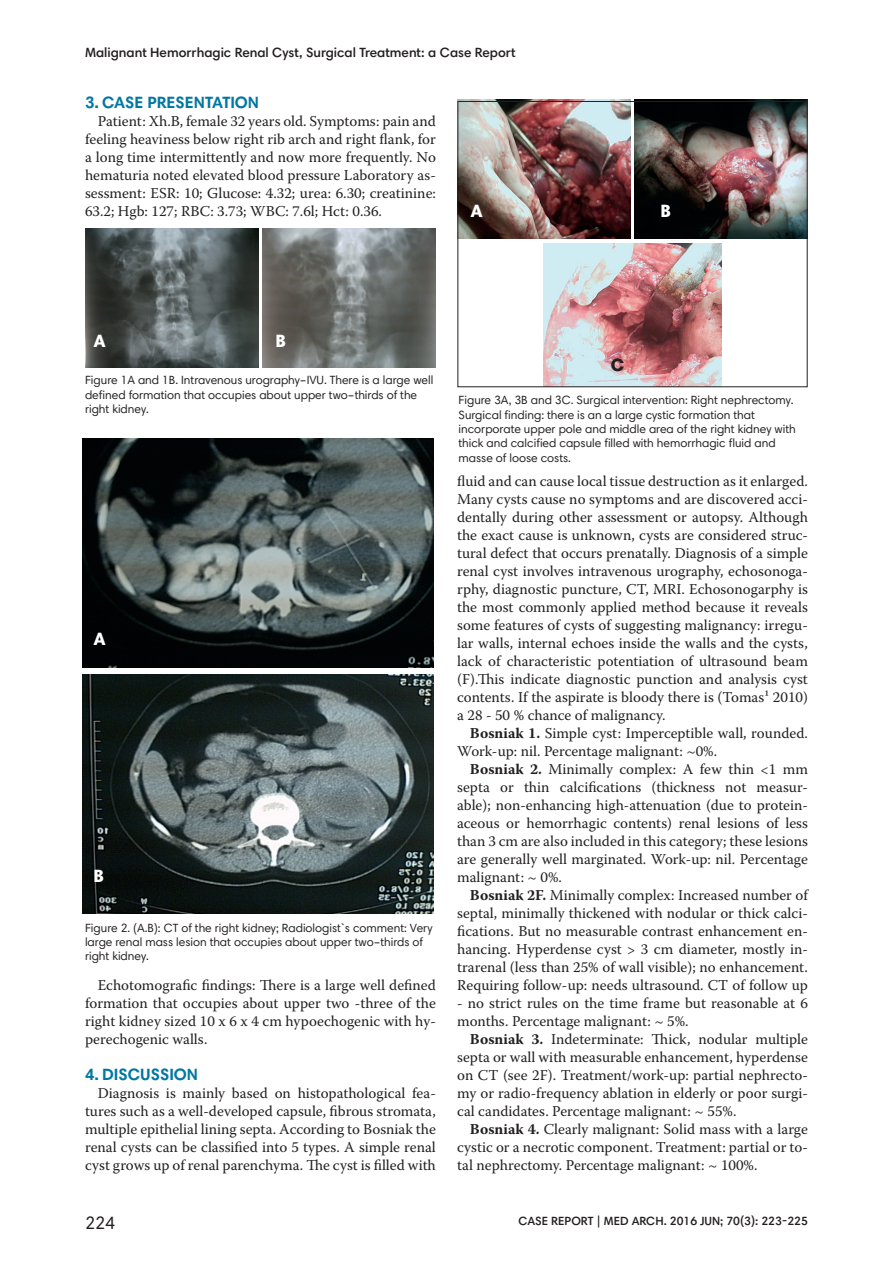
<style>
.page{position:relative;width:893px;height:1263px;background:#fff}
.page>*{position:absolute;margin:0;border:0;box-sizing:border-box;transform-origin:0 0}
.t1{font:900 18px "Harmonia Sans Pro Cyr";color:#fff}
.t2{font:18px "Harmonia Sans Std";color:#231f20}
.t3{font:900 18px "Harmonia Sans Pro Cyr";color:#231f20}
.t4{font:700 16.5px "Harmonia Sans Std";color:#0077a3}
.t5{font:15px/18px "Warnock Pro";color:#231f20;text-align:justify}
.t6{font:600 13.5px "Harmonia Sans Std";color:#231f20}
.t7{font:12px/14.4px "Harmonia Sans Pro Cyr";color:#231f20}
.t8{font:600 12px "Harmonia Sans Std";color:#231f20}
.s1{font-weight:700}
</style>
<div class="page">
<img style="left:85px;top:228px;width:174px;height:139px">
<img style="left:262px;top:228px;width:174px;height:139px">
<img style="left:82px;top:438px;width:351px;height:230px">
<img style="left:82px;top:675px;width:351px;height:238px">
<img style="left:457px;top:100px;width:174px;height:138px">
<img style="left:634px;top:100px;width:174px;height:138px">
<img style="left:543px;top:243px;width:179px;height:142px">
<div style="left:458px;top:101px;width:349px;height:286px;border:1px solid #231f20"></div>
<p class="t6" style="left:85px;top:44px;width:432px">Malignant Hemorrhagic Renal Cyst, Surgical Treatment: a Case Report</p>
<p class="t4" style="left:85px;top:92px;width:176px">3. CASE PRESENTATION</p>
<p class="t5" style="left:85px;top:112px;width:352px;text-indent:13px">Patient: Xh.B, female 32 years old. Symptoms: pain and feeling heaviness below right rib arch and right flank, for a long time intermittently and now more frequently. No hematuria noted elevated blood pressure Laboratory as&shy;sessment: ESR: 10; Glucose: 4.32; urea: 6.30; creatinine:<br>63.2; Hgb: 127; RBC: 3.73; WBC: 7.6l; Hct: 0.36.</p>
<p class="t1" style="left:471px;top:199px;width:14px">A</p>
<p class="t1" style="left:94px;top:329px;width:14px">A</p>
<p class="t1" style="left:275px;top:329px;width:12px">B</p>
<p class="t1" style="left:660px;top:199px;width:12px">B</p>
<p class="t3" style="left:611px;top:354px;width:15px">C</p>
<p class="t7" style="left:85px;top:373px;width:350px">Figure 1A and 1B. Intravenous urography–IVU. There is a large well defined formation that occupies about upper two–thirds of the right kidney.</p>
<p class="t1" style="left:94px;top:627px;width:14px">A</p>
<p class="t1" style="left:94px;top:865px;width:12px">B</p>
<p class="t7" style="left:85px;top:920px;width:349px">Figure 2. (A.B): CT of the right kidney; Radiologist`s comment: Very large renal mass lesion that occupies about upper two–thirds of right kidney.</p>
<p class="t5" style="left:85px;top:976px;width:352px;text-indent:13px">Echotomografic findings: There is a large well defined formation that occupies about upper two -three of the right kidney sized 10 x 6 x 4 cm hypoechogenic with hy&shy;perechogenic walls.</p>
<p class="t4" style="left:85px;top:1064px;width:115px">4. DISCUSSION</p>
<p class="t5" style="left:85px;top:1084px;width:352px;text-indent:13px">Diagnosis is mainly based on histopathological fea&shy;tures such as a well-developed capsule, fibrous stromata, multiple epithelial lining septa. According to Bosniak the renal cysts can be classified into 5 types. A simple renal cyst grows up of renal parenchyma. The cyst is filled with</p>
<p class="t7" style="left:459px;top:393px;width:339px">Figure 3A, 3B and 3C. Surgical intervention: Right nephrectomy.<br>Surgical finding: there is an a large cystic formation that incorporate upper pole and middle area of the right kidney with thick and calcified capsule filled with hemorrhagic fluid and masse of loose costs.</p>
<p class="t5" style="left:457px;top:472px;width:352px">fluid and can cause local tissue destruction as it enlarged.<br>Many cysts cause no symptoms and are discovered acci&shy;dentally during other assessment or autopsy. Although the exact cause is unknown, cysts are considered struc&shy;tural defect that occurs prenatally. Diagnosis of a simple renal cyst involves intravenous urography, echosonoga&shy;rphy, diagnostic puncture, CT, MRI. Echosonogarphy is the most commonly applied method because it reveals some features of cysts of suggesting malignancy: irregu&shy;lar walls, internal echoes inside the walls and the cysts, lack of characteristic potentiation of ultrasound beam (F).This indicate diagnostic punction and analysis cyst contents. If the aspirate is bloody there is (Tomas¹ 2010) a 28 - 50 % chance of malignancy.</p>
<p class="t5" style="left:457px;top:724px;width:352px;text-indent:13px"><span class="s1">Bosniak 1.</span> Simple cyst: Imperceptible wall, rounded.<br>Work-up: nil. Percentage malignant: ~0%.</p>
<p class="t5" style="left:457px;top:760px;width:352px;text-indent:13px"><span class="s1">Bosniak 2.</span> Minimally complex: A few thin &lt;1 mm septa or thin calcifications (thickness not measur&shy;able); non-enhancing high-attenuation (due to protein&shy;aceous or hemorrhagic contents) renal lesions of less than 3 cm are also included in this category; these lesions are generally well marginated. Work-up: nil. Percentage malignant: ~ 0%.</p>
<p class="t5" style="left:457px;top:886px;width:352px;text-indent:13px"><span class="s1">Bosniak 2F.</span> Minimally complex: Increased number of septal, minimally thickened with nodular or thick calci&shy;fications. But no measurable contrast enhancement en&shy;hancing. Hyperdense cyst &gt; 3 cm diameter, mostly in&shy;trarenal (less than 25% of wall visible); no enhancement.<br>Requiring follow-up: needs ultrasound. CT of follow up</p>
<p class="t5" style="left:457px;top:994px;width:352px">- no strict rules on the time frame but reasonable at 6 months. Percentage malignant: ~ 5%.</p>
<p class="t5" style="left:457px;top:1030px;width:352px;text-indent:13px"><span class="s1">Bosniak 3.</span> Indeterminate: Thick, nodular multiple septa or wall with measurable enhancement, hyperdense on CT (see 2F). Treatment/work-up: partial nephrecto&shy;my or radio-frequency ablation in elderly or poor surgi&shy;cal candidates. Percentage malignant: ~ 55%.</p>
<p class="t5" style="left:457px;top:1120px;width:352px;text-indent:13px"><span class="s1">Bosniak 4.</span> Clearly malignant: Solid mass with a large cystic or a necrotic component. Treatment: partial or to&shy;tal nephrectomy. Percentage malignant: ~ 100%.</p>
<p class="t2" style="left:85px;top:1212px;width:32px">224</p>
<p class="t8" style="left:518px;top:1213px;width:291px">CASE REPORT | Med Arch. 2016 Jun; 70(3): 223-225</p>
</div>
